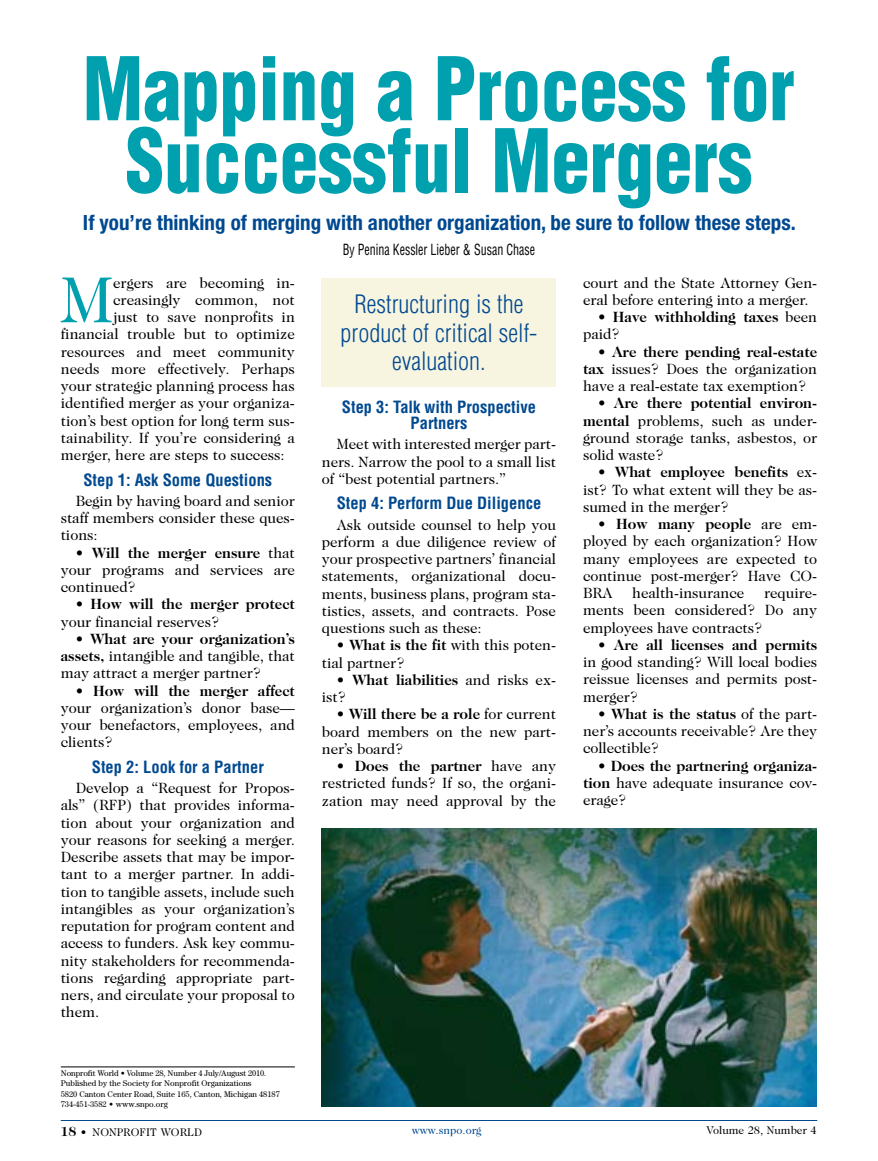
<style>
.page{position:relative;width:878px;height:1161px;background:#fff}
.page>*{position:absolute;margin:0;border:0;box-sizing:border-box;transform-origin:0 0}
.t1{font:900 condensed 85.5px/72px "Helvetica";color:#00a0af;text-align:center;scale:.9 1}
.t2{font:65.7px "Caslon Two Twenty Four";color:#00a0af}
.t3{font:300 condensed 24.75px/28.5px "Helvetica";color:#004990;text-align:center}
.t4{font:700 condensed 21px "Helvetica Neue";color:#004990}
.t5{font:700 condensed 16.5px/16.5px "Helvetica";color:#004990;text-align:center}
.t6{font:15px/17.2px "Caslon Two Twenty Four";letter-spacing:-.005em;color:#000;text-align:justify}
.t7{font:700 15px/17.2px "Caslon Two Twenty Four";color:#000}
.t8{font:condensed 15px "Helvetica";color:#000;scale:.8 1}
.t9{font:11.25px "Caslon Two Twenty Four";color:#000}
.t10{font:11.25px "Caslon Two Twenty Four";color:#004990}
.t11{font:8.25px/10.5px "Century";color:#000}
.s1{font-weight:400}
.s2{font-weight:700}
.s3{font-weight:700;font-size:13.5px}
</style>
<div class="page">
<hr style="left:61px;top:1120px;width:756px;height:1px;background:#004990">
<hr style="left:61px;top:1067px;width:234px;height:1px;background:#000">
<img style="left:322px;top:828px;width:494px;height:279px">
<div style="left:322px;top:278px;width:234px;height:108px;background:#f7f4e0"></div>
<h1 class="t1" style="left:83px;top:52px;width:792px">Mapping a Process for<br>Successful Mergers</h1>
<h3 class="t4" style="left:83px;top:210px;width:714px">If you’re thinking of merging with another organization, be sure to follow these steps.</h3>
<p class="t8" style="left:343px;top:240px;width:241px">By Penina Kessler Lieber &amp; Susan Chase</p>
<h2 class="t2" style="left:61px;top:262px;width:54px">M</h2>
<p class="t6" style="left:113px;top:274px;width:183px">ergers are becoming in-</p>
<p class="t6" style="left:583px;top:274px;width:236px">court and the State Attorney Gen&shy;eral before entering into a merger.</p>
<p class="t7" style="left:583px;top:308px;width:236px;text-indent:15px">• Have withholding taxes <span class="s1">been paid?</span></p>
<p class="t6" style="left:583px;top:343px;width:236px;text-indent:15px"><span class="s2">• Are there pending real-estate tax</span> issues? Does the organization have a real-estate tax exemption?</p>
<p class="t6" style="left:583px;top:395px;width:235px;text-indent:15px"><span class="s2">• Are there potential environ&shy;mental</span> problems, such as under&shy;ground storage tanks, asbestos, or solid waste?</p>
<p class="t6" style="left:583px;top:464px;width:235px;text-indent:15px"><span class="s2">• What employee benefits</span> ex&shy;ist? To what extent will they be as&shy;sumed in the merger?</p>
<p class="t6" style="left:583px;top:515px;width:236px;text-indent:15px"><span class="s2">• How many people</span> are em&shy;ployed by each organization? How many employees are expected to continue post-merger? Have CO-BRA</p>
<p class="t6" style="left:113px;top:291px;width:183px">creasingly common, not</p>
<p class="t6" style="left:113px;top:308px;width:183px">just to save nonprofits in</p>
<p class="t6" style="left:61px;top:326px;width:235px">financial trouble but to optimize</p>
<p class="t6" style="left:61px;top:343px;width:235px">resources and meet community</p>
<p class="t6" style="left:61px;top:360px;width:235px">needs more effectively. Perhaps</p>
<p class="t6" style="left:61px;top:377px;width:235px">your strategic planning process has</p>
<p class="t6" style="left:61px;top:395px;width:235px">identified merger as your organiza-</p>
<p class="t6" style="left:61px;top:412px;width:235px">tion’s best option for long term sus-</p>
<p class="t6" style="left:61px;top:429px;width:235px">tainability. If you’re considering a</p>
<p class="t6" style="left:61px;top:446px;width:225px">merger, here are steps to success:</p>
<p class="t5" style="left:83px;top:471px;width:190px">Step 1: Ask Some Questions</p>
<p class="t6" style="left:61px;top:492px;width:236px;text-indent:15px">Begin by having board and senior staff members consider these ques&shy;tions:</p>
<p class="t6" style="left:61px;top:544px;width:235px;text-indent:15px"><span class="s2">• Will the merger ensure</span> that your programs and services are continued?</p>
<p class="t7" style="left:76px;top:596px;width:220px">• How will the merger protect</p>
<p class="t6" style="left:61px;top:613px;width:160px">your financial reserves?</p>
<p class="t6" style="left:61px;top:630px;width:235px;text-indent:15px"><span class="s2">• What are your organization’s assets,</span> intangible and tangible, that may attract a merger partner?</p>
<p class="t7" style="left:76px;top:682px;width:220px">• How will the merger affect</p>
<p class="t6" style="left:61px;top:699px;width:235px">your organization’s donor base— your benefactors, employees, and clients?</p>
<p class="t5" style="left:92px;top:759px;width:173px">Step 2: Look for a Partner</p>
<p class="t6" style="left:61px;top:779px;width:236px;text-indent:15px">Develop a “Request for Propos&shy;als” (RFP) that provides informa&shy;tion about your organization and your reasons for seeking a merger.<br>Describe assets that may be impor&shy;tant to a merger partner. In addi&shy;tion to tangible assets, include such intangibles as your organization’s reputation for program content and access to funders. Ask key commu&shy;nity stakeholders for recommenda&shy;tions regarding appropriate part&shy;ners, and circulate your proposal to them.</p>
<h3 class="t3" style="left:340px;top:290px;width:198px">Restructuring is the product of critical self&shy;evaluation.</h3>
<p class="t5" style="left:342px;top:398px;width:196px">Step 3: Talk with Prospective<br>Partners</p>
<p class="t6" style="left:322px;top:435px;width:235px;text-indent:15px">Meet with interested merger part&shy;ners. Narrow the pool to a small list of “best potential partners.”</p>
<p class="t5" style="left:337px;top:495px;width:206px">Step 4: Perform Due Diligence</p>
<p class="t6" style="left:322px;top:516px;width:236px;text-indent:15px">Ask outside counsel to help you perform a due diligence review of your prospective partners’ financial statements, organizational docu&shy;ments, business plans, program sta&shy;tistics, assets, and contracts. Pose questions such as these:</p>
<p class="t6" style="left:322px;top:636px;width:235px;text-indent:15px"><span class="s2">• What is the fit</span> with this poten&shy;tial partner?</p>
<p class="t7" style="left:322px;top:671px;width:235px;text-indent:15px">• What liabilities <span class="s1">and risks ex&shy;ist?</span></p>
<p class="t6" style="left:322px;top:705px;width:235px;text-indent:15px"><span class="s2">• Will there be a role</span> for current board members on the new part&shy;ner’s board?</p>
<p class="t6" style="left:322px;top:757px;width:236px;text-indent:15px"><span class="s2">• Does the partner</span> have any restricted funds? If so, the organi&shy;zation may need approval by the</p>
<p class="t6" style="left:632px;top:584px;width:113px">health-insurance</p>
<p class="t6" style="left:583px;top:584px;width:236px;text-indent:181px">require&shy;ments been considered? Do any employees have contracts?</p>
<p class="t7" style="left:598px;top:636px;width:221px">• Are all licenses and permits</p>
<p class="t6" style="left:583px;top:653px;width:235px">in good standing? Will local bodies reissue licenses and permits post&shy;merger?</p>
<p class="t6" style="left:583px;top:705px;width:235px;text-indent:15px"><span class="s2">• What is the status</span> of the part&shy;ner’s accounts receivable? Are they collectible?</p>
<p class="t7" style="left:583px;top:757px;width:236px;text-align:justify;text-indent:15px">• Does the partnering organiza&shy;tion <span class="s1">have adequate insurance cov&shy;erage?</span></p>
<p class="t11" style="left:61px;top:1067px;width:220px">Nonprofit World • Volume 28, Number 4 July/August 2010.<br>Published by the Society for Nonprofit Organizations<br>5820 Canton Center Road, Suite 165, Canton, Michigan 48187<br>734-451-3582 • www.snpo.org</p>
<p class="t9" style="left:60px;top:1125px;width:143px"><span class="s3">18</span> • NONPROFIT WORLD</p>
<p class="t10" style="left:411px;top:1123px;width:71px">www.snpo.org</p>
<p class="t9" style="left:706px;top:1123px;width:112px">Volume 28, Number 4</p>
</div>
